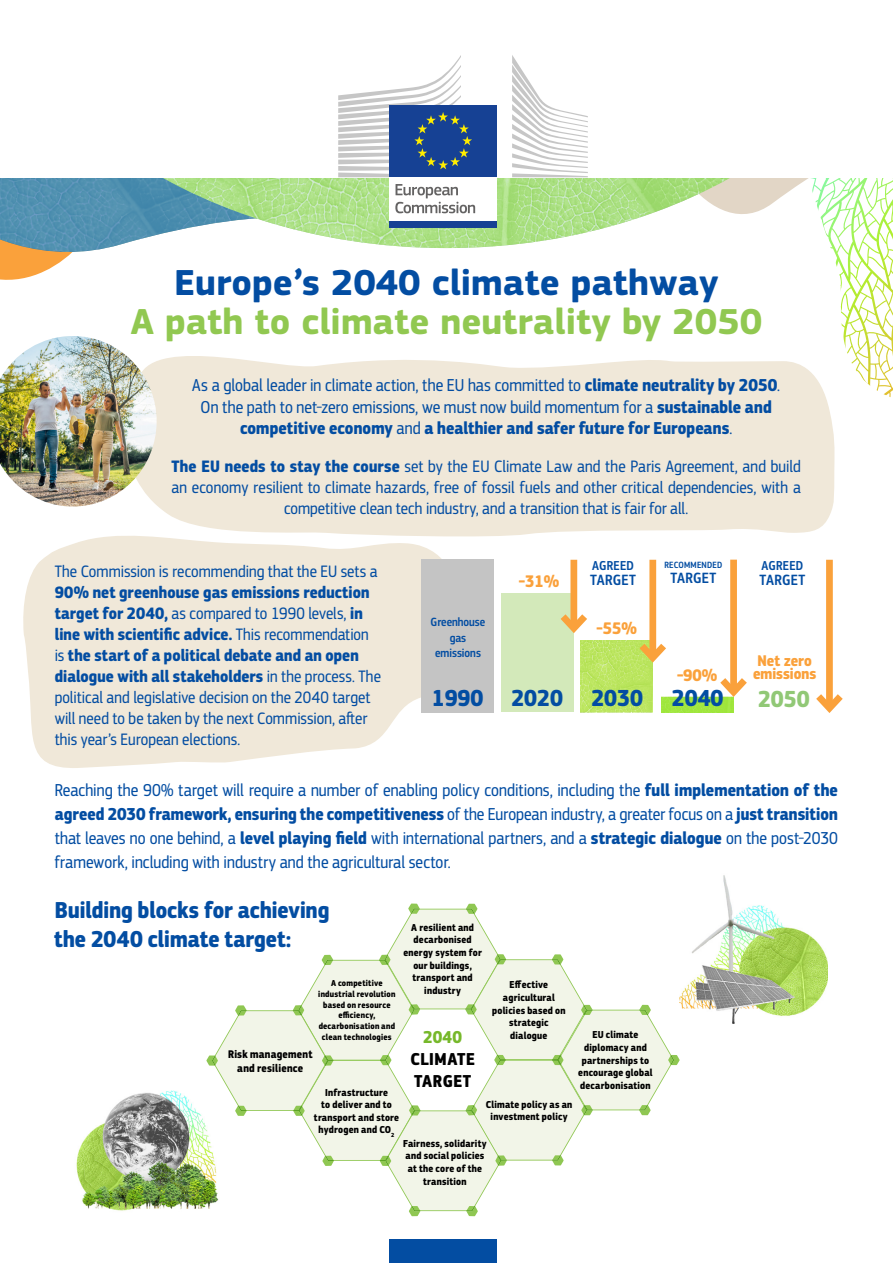
<style>
.page{position:relative;width:893px;height:1263px;background:#fff}
.page>*{position:absolute;margin:0;border:0;box-sizing:border-box;transform-origin:0 0}
.t1{font:700 37.5px "EC Square Sans Pro";color:#91c851}
.t2{font:700 37.5px "EC Square Sans Pro";color:#034da2}
.t3{font:700 24.15px "EC Square Sans Cond Pro";color:#034da2}
.t4{font:700 24.15px "EC Square Sans Cond Pro";color:#91c876}
.t5{font:700 24px/28.8px "EC Square Sans Cond Pro";letter-spacing:.005em;color:#034da2}
.t6{font:18px/24px "EC Square Sans Cond Pro";color:#034da2;text-align:center}
.t7{font:700 18px/21.6px "EC Square Sans Cond Pro";letter-spacing:.03em;color:#000}
.t8{font:700 18px "EC Square Sans Cond Pro";color:#76b82a}
.t9{font:700 17.4px "EC Square Sans Cond Pro";color:#faa13b}
.t10{font:17.25px/21px "EC Square Sans Cond Pro";letter-spacing:.005em;color:#034da2}
.t11{font:700 16.2px/14px "EC Square Sans Cond Pro";color:#faa13b}
.t12{font:500 15.45px "EC Square Sans Cond Pro";letter-spacing:.02em;color:#034da2}
.t13{font:500 13.5px "EC Square Sans Cond Pro";letter-spacing:.02em;color:#034da2}
.t14{font:500 12.45px/15.5px "EC Square Sans Cond Pro";color:#034da2;text-align:center}
.t15{font:700 11.55px/13.8px "EC Square Sans Cond Pro";letter-spacing:.02em;color:#000;text-align:center}
.t16{font:700 10.5px/12.6px "EC Square Sans Cond Pro";letter-spacing:.025em;color:#000;text-align:center}
.t17{font:500 9.45px "EC Square Sans Cond Pro";letter-spacing:.02em;color:#034da2}
.t18{font:700 9px/10.8px "EC Square Sans Cond Pro";letter-spacing:.03em;color:#000;text-align:center}
.s1{font-weight:700}
</style>
<div class="page">
<img style="left:115px;top:177px;width:699px;height:71px">
<svg style="left:814px;top:178px;width:79px;height:113px"></svg>
<svg style="left:0;top:178px;width:115px;height:102px"></svg>
<svg style="left:23px;top:536px;width:419px;height:232px;background:#f1eadd"></svg>
<svg style="left:114px;top:356px;width:721px;height:183px;background:#f1eadc"></svg>
<div style="left:389px;top:1239px;width:108px;height:24px;background:#034da2"></div>
<img style="left:76px;top:1090px;width:130px;height:121px">
<div style="left:421px;top:559px;width:73px;height:154px;background:#c4c4c4"></div>
<div style="left:501px;top:594px;width:72px;height:118px;background:#d3e9ba"></div>
<div style="left:570px;top:560px;width:7px;height:68px;background:#faa13b"></div>
<svg style="left:560px;top:607px;width:27px;height:31px"></svg>
<img style="left:580px;top:641px;width:73px;height:71px">
<div style="left:649px;top:560px;width:7px;height:98px;background:#faa13b"></div>
<svg style="left:632px;top:636px;width:34px;height:31px"></svg>
<img style="left:661px;top:697px;width:72px;height:15px">
<div style="left:730px;top:560px;width:7px;height:132px;background:#faa13b"></div>
<svg style="left:713px;top:671px;width:34px;height:31px"></svg>
<div style="left:826px;top:560px;width:7px;height:148px;background:#faa13b"></div>
<svg style="left:816px;top:687px;width:27px;height:26px"></svg>
<img style="left:0;top:336px;width:157px;height:170px">
<img style="left:680px;top:875px;width:148px;height:148px">
<svg style="left:206px;top:903px;width:474px;height:313px"></svg>
<div style="left:389px;top:175px;width:108px;height:48px;background:#fff"></div>
<div style="left:389px;top:105px;width:108px;height:72px;background:#164194"></div>
<svg style="left:338px;top:55px;width:134px;height:122px"></svg>
<div style="left:389px;top:221px;width:108px;height:7px;background:#164194"></div>
<svg style="left:512px;top:55px;width:76px;height:122px"></svg>
<svg style="left:395px;top:184px;width:80px;height:29px"></svg>
<h1 class="t2" style="left:174px;top:260px;width:546px">Europe’s 2040 climate pathway</h1>
<h1 class="t1" style="left:131px;top:299px;width:633px">A path to climate neutrality by 2050</h1>
<p class="t6" style="left:192px;top:375px;width:589px;line-height:21.6px">As a global leader in climate action, the EU has committed to <span class="s1">climate neutrality by 2050</span>.<br>On the path to net-zero emissions, we must now build momentum for a <span class="s1">sustainable and competitive economy</span> and <span class="s1">a healthier and safer future for Europeans</span>.</p>
<p class="t10" style="left:171px;top:456px;width:631px;text-align:center"><span class="s1">The EU needs to stay the course</span> set by the EU Climate Law and the Paris Agreement, and build an economy resilient to climate hazards, free of fossil fuels and other critical dependencies, with a competitive clean tech industry, and a transition that is fair for all.</p>
<p class="t10" style="left:55px;top:561px;width:324px">The Commission is recommending that the EU sets a</p>
<p class="t10" style="left:55px;top:582px;width:328px"><span class="s1">90% net greenhouse gas emissions reduction target for 2040,</span> as compared to 1990 levels, <span class="s1">in line with scientific advice.</span> This recommendation is <span class="s1">the start of a political debate and an open dialogue with all stakeholders</span> in the process. The political and legislative decision on the 2040 target will need to be taken by the next Commission, after this year’s European elections.</p>
<p class="t9" style="left:519px;top:571px;width:42px">-31%</p>
<p class="t14" style="left:431px;top:614px;width:56px">Greenhouse gas emissions</p>
<h2 class="t3" style="left:432px;top:683px;width:133px">1990 2020</h2>
<p class="t13" style="left:592px;top:558px;width:43px">AGREED</p>
<p class="t12" style="left:590px;top:571px;width:47px">TARGET</p>
<p class="t9" style="left:596px;top:618px;width:42px">-55%</p>
<p class="t17" style="left:664px;top:559px;width:59px">RECOMMENDED</p>
<p class="t12" style="left:670px;top:568px;width:47px">TARGET</p>
<p class="t9" style="left:677px;top:664px;width:42px">-90%</p>
<h2 class="t3" style="left:591px;top:683px;width:133px">2030 2040</h2>
<p class="t13" style="left:761px;top:558px;width:43px">AGREED</p>
<p class="t12" style="left:759px;top:571px;width:47px">TARGET</p>
<p class="t11" style="left:753px;top:653px;width:65px">Net zero emissions</p>
<h2 class="t4" style="left:758px;top:684px;width:53px">2050</h2>
<p class="t6" style="left:55px;top:779px;width:785px;text-align:justify">Reaching the 90% target will require a number of enabling policy conditions, including the <span class="s1">full implementation of the agreed 2030 framework, ensuring the competitiveness</span> of the European industry, a greater focus on a <span class="s1">just transition </span>that leaves no one behind, a <span class="s1">level playing field</span> with international partners, and a <span class="s1">strategic dialogue</span> on the post-2030 framework, including with industry and the agricultural sector.</p>
<h3 class="t5" style="left:54px;top:896px;width:277px">Building blocks for achieving the 2040 climate target:</h3>
<p class="t16" style="left:403px;top:921px;width:80px">A resilient and decarbonised energy system for our buildings, transport and industry</p>
<p class="t8" style="left:423px;top:1026px;width:40px">2040</p>
<p class="t7" style="left:411px;top:1048px;width:66px">CLIMATE<br>TARGET</p>
<p class="t18" style="left:318px;top:978px;width:79px">A competitive industrial revolution based on resource efficiency, decarbonisation and clean technologies</p>
<p class="t16" style="left:492px;top:979px;width:75px">Effective agricultural policies based on strategic dialogue</p>
<p class="t16" style="left:578px;top:1029px;width:76px">EU climate diplomacy and partnerships to encourage global decarbonisation</p>
<p class="t15" style="left:228px;top:1048px;width:86px">Risk management and resilience</p>
<p class="t16" style="left:314px;top:1086px;width:87px">Infrastructure<br>to deliver and to transport and store hydrogen and CO<sub>2</sub></p>
<p class="t16" style="left:486px;top:1098px;width:88px">Climate policy as an investment policy</p>
<p class="t16" style="left:403px;top:1137px;width:85px">Fairness, solidarity and social policies at the core of the transition</p>
</div>
